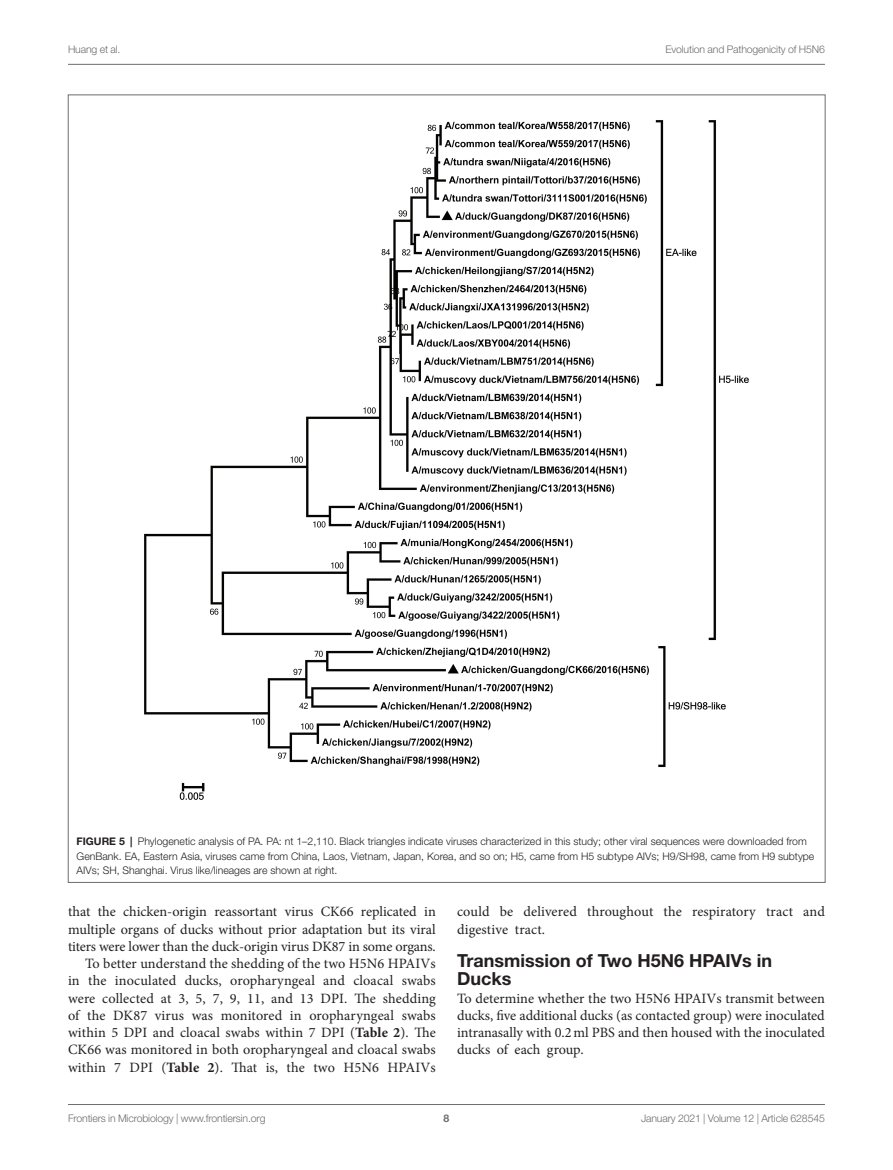
<style>
.page{position:relative;width:893px;height:1170px;background:#fff}
.page>*{position:absolute;margin:0;border:0;box-sizing:border-box;transform-origin:0 0}
.HEAD_2{font:700 18px/18.8px "Helvetica Neue LT Std";color:#231f20}
.TEXT{font:14.25px/17.2px "Minion Pro";letter-spacing:.005em;color:#231f20;text-align:justify}
.TEXT_FLUSH{font:14.25px/17.2px "Minion Pro";letter-spacing:-.005em;color:#231f20;text-align:justify}
.FIG_LEG{font:300 10.5px/14.2px "Helvetica Neue LT Std";color:#231f20}
.t1{font:300 10.5px "Helvetica Neue LT Std";letter-spacing:-.015em;color:#6c6d70}
.t2{font:700 10.5px "Helvetica Neue LT Std";color:#6c6d70}
.s1{font-weight:700}
</style>
<div class="page">
<hr style="left:68px;top:64px;width:757px;height:1px;background:#6c6d70">
<hr style="left:68px;top:1104px;width:757px;height:1px;background:#6c6d70">
<img style="left:144px;top:120px;width:605px;height:680px">
<p class="t1" style="left:68px;top:42px;width:54px">Huang et al.</p>
<p class="t1" style="left:665px;top:42px;width:161px">Evolution and Pathogenicity of H5N6</p>
<p class="FIG_LEG" style="left:77px;top:834px;width:739px"><span class="s1">FIGURE 5 |</span> Phylogenetic analysis of PA. PA: nt 1–2,110. Black triangles indicate viruses characterized in this study; other viral sequences were downloaded from<br>GenBank. EA, Eastern Asia, viruses came from China, Laos, Vietnam, Japan, Korea, and so on; H5, came from H5 subtype AIVs; H9/SH98, came from H9 subtype<br>AIVs; SH, Shanghai. Virus like/lineages are shown at right.</p>
<p class="TEXT" style="left:68px;top:903px;width:369px">that the chicken-origin reassortant virus CK66 replicated in multiple organs of ducks without prior adaptation but its viral titers were lower than the duck-origin virus DK87 in some organs.</p>
<p class="TEXT" style="left:68px;top:954px;width:369px;text-indent:17px">To better understand the shedding of the two H5N6 HPAIVs in the inoculated ducks, oropharyngeal and cloacal swabs were collected at 3, 5, 7, 9, 11, and 13 DPI. The shedding of the DK87 virus was monitored in oropharyngeal swabs within 5 DPI and cloacal swabs within 7 DPI (<span class="s1">Table 2</span>). The CK66 was monitored in both oropharyngeal and cloacal swabs within 7 DPI (<span class="s1">Table 2</span>). That is, the two H5N6 HPAIVs</p>
<p class="TEXT" style="left:457px;top:903px;width:369px">could be delivered throughout the respiratory tract and digestive tract.</p>
<p class="HEAD_2" style="left:457px;top:950px;width:316px">Transmission of Two H5N6 HPAIVs in<br>Ducks</p>
<p class="TEXT_FLUSH" style="left:457px;top:989px;width:369px">To determine whether the two H5N6 HPAIVs transmit between ducks, five additional ducks (as contacted group) were inoculated intranasally with 0.2ml PBS and then housed with the inoculated ducks of each group.</p>
<p class="t1" style="left:68px;top:1111px;width:199px">Frontiers in Microbiology | www.frontiersin.org</p>
<p class="t2" style="left:444px;top:1111px;width:7px">8</p>
<p class="t1" style="left:641px;top:1111px;width:185px">January 2021 | Volume 12 | Article 628545</p>
</div>
